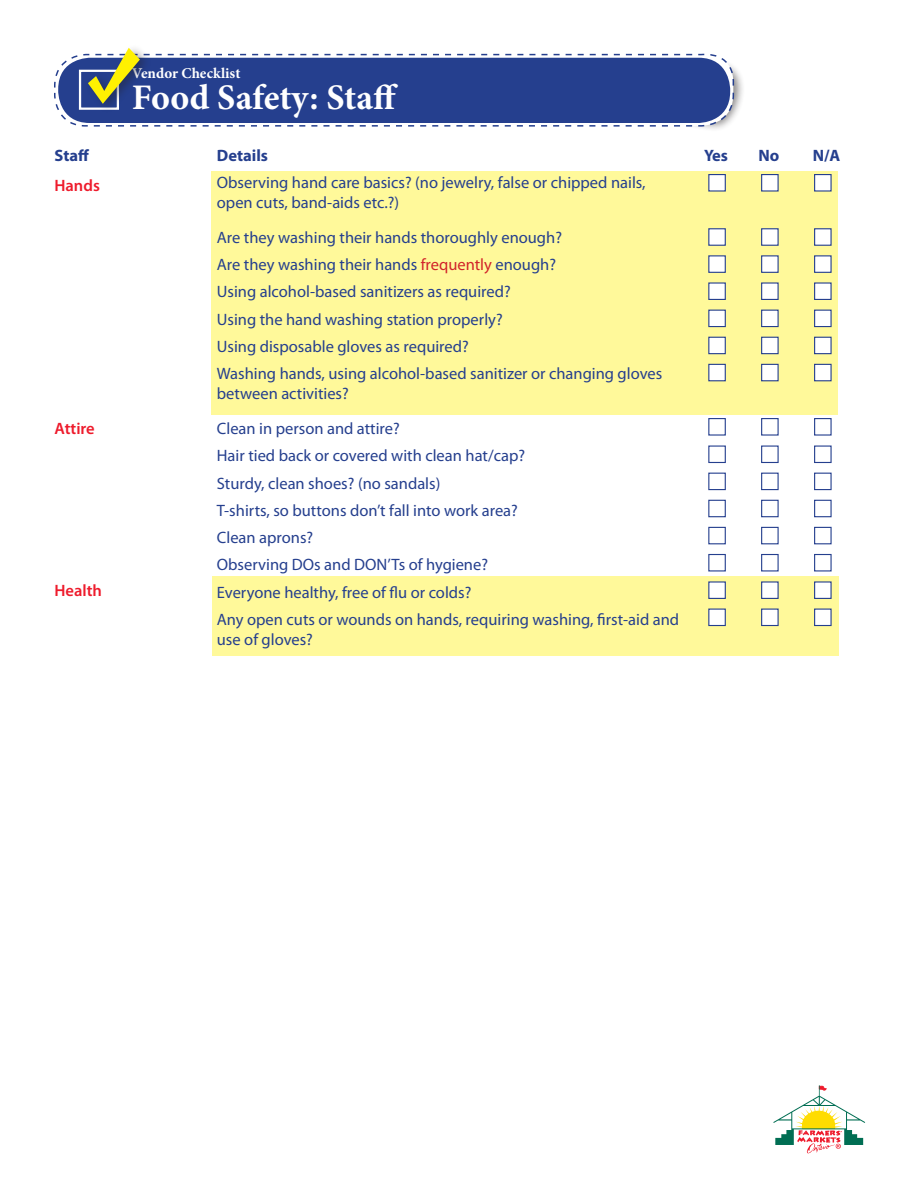
<style>
.page{position:relative;width:918px;height:1188px;background:#fff}
.page>*{position:absolute;margin:0;border:0;box-sizing:border-box;transform-origin:0 0}
.t1{font:700 36px "Minion Pro";letter-spacing:-.005em;color:#fff}
.t2{font:16.5px/19.8px "Myriad Pro";color:#253f8e}
.t3{font:700 16.5px "Myriad Pro";color:#253f8e}
.t4{font:600 16.5px "Myriad Pro";color:#ee1b2c}
.t5{font:700 15px "Minion Pro";color:#fff}
.s1{color:#d1232a}
</style>
<div class="page">
<div style="left:211px;top:171px;width:627px;height:244px;background:#fff99a"></div>
<div style="left:212px;top:576px;width:626px;height:79px;background:#fff99a"></div>
<div style="left:606px;top:58px;width:139px;height:74px;background:#231f20;opacity:.75"></div>
<svg style="left:54px;top:53px;width:681px;height:74px"></svg>
<div style="left:58px;top:58px;width:672px;height:65px;background:#253f8e;border-radius:32px"></div>
<div style="left:79px;top:70px;width:40px;height:40px;border:2px solid #fff"></div>
<div style="left:84px;top:43px;width:67px;height:70px;background:#231f20;opacity:.4"></div>
<svg style="left:88px;top:48px;width:604px;height:56px"></svg>
<svg style="left:773px;top:1085px;width:92px;height:68px"></svg>
<div style="left:708px;top:174px;width:18px;height:18px;background:#fff;border:1px solid #253f8e"></div>
<div style="left:708px;top:228px;width:18px;height:18px;background:#fff;border:1px solid #253f8e"></div>
<div style="left:761px;top:174px;width:18px;height:18px;background:#fff;border:1px solid #253f8e"></div>
<div style="left:761px;top:228px;width:18px;height:18px;background:#fff;border:1px solid #253f8e"></div>
<div style="left:814px;top:174px;width:18px;height:18px;background:#fff;border:1px solid #253f8e"></div>
<div style="left:814px;top:228px;width:18px;height:18px;background:#fff;border:1px solid #253f8e"></div>
<div style="left:708px;top:255px;width:18px;height:18px;background:#fff;border:1px solid #253f8e"></div>
<div style="left:708px;top:282px;width:18px;height:18px;background:#fff;border:1px solid #253f8e"></div>
<div style="left:761px;top:255px;width:18px;height:18px;background:#fff;border:1px solid #253f8e"></div>
<div style="left:761px;top:282px;width:18px;height:18px;background:#fff;border:1px solid #253f8e"></div>
<div style="left:814px;top:255px;width:18px;height:18px;background:#fff;border:1px solid #253f8e"></div>
<div style="left:814px;top:282px;width:18px;height:18px;background:#fff;border:1px solid #253f8e"></div>
<div style="left:708px;top:310px;width:18px;height:17px;background:#fff;border:1px solid #253f8e"></div>
<div style="left:708px;top:337px;width:18px;height:17px;background:#fff;border:1px solid #253f8e"></div>
<div style="left:708px;top:364px;width:18px;height:17px;background:#fff;border:1px solid #253f8e"></div>
<div style="left:761px;top:310px;width:18px;height:17px;background:#fff;border:1px solid #253f8e"></div>
<div style="left:761px;top:337px;width:18px;height:17px;background:#fff;border:1px solid #253f8e"></div>
<div style="left:761px;top:364px;width:18px;height:17px;background:#fff;border:1px solid #253f8e"></div>
<div style="left:814px;top:310px;width:18px;height:17px;background:#fff;border:1px solid #253f8e"></div>
<div style="left:814px;top:337px;width:18px;height:17px;background:#fff;border:1px solid #253f8e"></div>
<div style="left:814px;top:364px;width:18px;height:17px;background:#fff;border:1px solid #253f8e"></div>
<div style="left:708px;top:418px;width:18px;height:18px;background:#fff;border:1px solid #253f8e"></div>
<div style="left:761px;top:418px;width:18px;height:18px;background:#fff;border:1px solid #253f8e"></div>
<div style="left:814px;top:418px;width:18px;height:18px;background:#fff;border:1px solid #253f8e"></div>
<div style="left:708px;top:446px;width:18px;height:17px;background:#fff;border:1px solid #253f8e"></div>
<div style="left:708px;top:473px;width:18px;height:17px;background:#fff;border:1px solid #253f8e"></div>
<div style="left:708px;top:500px;width:18px;height:17px;background:#fff;border:1px solid #253f8e"></div>
<div style="left:761px;top:446px;width:18px;height:17px;background:#fff;border:1px solid #253f8e"></div>
<div style="left:761px;top:473px;width:18px;height:17px;background:#fff;border:1px solid #253f8e"></div>
<div style="left:761px;top:500px;width:18px;height:17px;background:#fff;border:1px solid #253f8e"></div>
<div style="left:814px;top:446px;width:18px;height:17px;background:#fff;border:1px solid #253f8e"></div>
<div style="left:814px;top:473px;width:18px;height:17px;background:#fff;border:1px solid #253f8e"></div>
<div style="left:814px;top:500px;width:18px;height:17px;background:#fff;border:1px solid #253f8e"></div>
<div style="left:708px;top:527px;width:18px;height:17px;background:#fff;border:1px solid #253f8e"></div>
<div style="left:708px;top:554px;width:18px;height:18px;background:#fff;border:1px solid #253f8e"></div>
<div style="left:761px;top:527px;width:18px;height:17px;background:#fff;border:1px solid #253f8e"></div>
<div style="left:761px;top:554px;width:18px;height:18px;background:#fff;border:1px solid #253f8e"></div>
<div style="left:814px;top:527px;width:18px;height:17px;background:#fff;border:1px solid #253f8e"></div>
<div style="left:814px;top:554px;width:18px;height:18px;background:#fff;border:1px solid #253f8e"></div>
<div style="left:708px;top:581px;width:18px;height:18px;background:#fff;border:1px solid #253f8e"></div>
<div style="left:708px;top:609px;width:18px;height:17px;background:#fff;border:1px solid #253f8e"></div>
<div style="left:761px;top:581px;width:18px;height:18px;background:#fff;border:1px solid #253f8e"></div>
<div style="left:761px;top:609px;width:18px;height:17px;background:#fff;border:1px solid #253f8e"></div>
<div style="left:814px;top:581px;width:18px;height:18px;background:#fff;border:1px solid #253f8e"></div>
<div style="left:814px;top:609px;width:18px;height:17px;background:#fff;border:1px solid #253f8e"></div>
<p class="t3" style="left:55px;top:145px;width:36px">Staff</p>
<p class="t4" style="left:55px;top:176px;width:47px">Hands</p>
<p class="t4" style="left:55px;top:419px;width:42px">Attire</p>
<p class="t4" style="left:55px;top:581px;width:49px">Health</p>
<p class="t5" style="left:132px;top:62px;width:110px">Vendor Checklist</p>
<p class="t1" style="left:132px;top:72px;width:268px">Food Safety: Staff</p>
<p class="t3" style="left:217px;top:145px;width:53px">Details</p>
<p class="t3" style="left:758px;top:145px;width:22px">No</p>
<p class="t3" style="left:813px;top:145px;width:29px">N/A</p>
<p class="t2" style="left:217px;top:172px;width:430px">Observing hand care basics? (no jewelry, false or chipped nails,</p>
<p class="t2" style="left:217px;top:192px;width:184px">open cuts, band-aids etc.?)</p>
<p class="t2" style="left:217px;top:227px;width:347px">Are they washing their hands thoroughly enough?</p>
<p class="t2" style="left:217px;top:254px;width:341px">Are they washing their hands <span class="s1">frequently</span> enough?</p>
<p class="t2" style="left:217px;top:282px;width:295px">Using alcohol-based sanitizers as required?</p>
<p class="t2" style="left:217px;top:309px;width:287px">Using the hand washing station properly?</p>
<p class="t2" style="left:217px;top:336px;width:253px">Using disposable gloves as required?</p>
<p class="t2" style="left:217px;top:364px;width:447px">Washing hands, using alcohol-based sanitizer or changing gloves between activities?</p>
<p class="t2" style="left:217px;top:418px;width:184px">Clean in person and attire?</p>
<p class="t2" style="left:217px;top:446px;width:310px">Hair tied back or covered with clean hat/cap?</p>
<p class="t2" style="left:217px;top:473px;width:225px">Sturdy, clean shoes? (no sandals)</p>
<p class="t2" style="left:217px;top:500px;width:303px">T-shirts, so buttons don’t fall into work area?</p>
<p class="t2" style="left:217px;top:527px;width:98px">Clean aprons?</p>
<p class="t2" style="left:217px;top:555px;width:273px">Observing DOs and DON’Ts of hygiene?</p>
<p class="t2" style="left:217px;top:582px;width:256px">Everyone healthy, free of flu or colds?</p>
<p class="t2" style="left:217px;top:609px;width:464px">Any open cuts or wounds on hands, requiring washing, first-aid and use of gloves?</p>
<p class="t3" style="left:704px;top:145px;width:26px">Yes</p>
</div>
